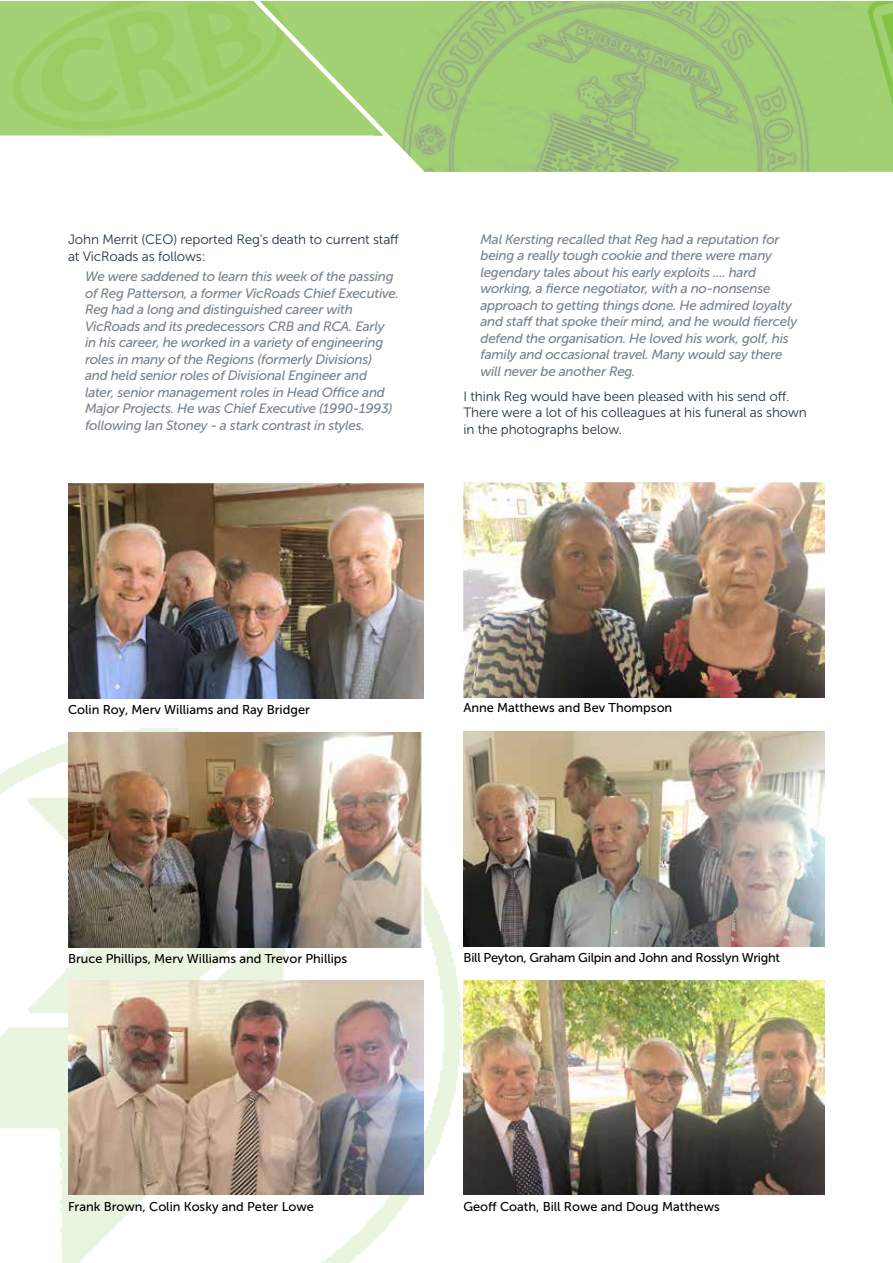
<style>
.page{position:relative;width:893px;height:1263px;background:#fff}
.page>*{position:absolute;margin:0;border:0;box-sizing:border-box;transform-origin:0 0}
.t1{font:italic 13.5px/16.5px "Museo Sans 500";letter-spacing:-.02em;color:#77848f}
.t2{font:13.5px/16.5px "Museo Sans 300";letter-spacing:-.01em;color:#243444}
.t3{font:12.75px "Museo Sans 500";color:#000}
.t4{font:12.75px "Museo Sans 500";letter-spacing:-.02em;color:#000}
</style>
<div class="page">
<svg style="left:0;top:1px;width:229px;height:135px;background:#9fd06e"></svg>
<img style="left:428px;top:1px;width:464px;height:171px">
<svg style="left:229px;top:1px;width:199px;height:171px"></svg>
<img style="left:0;top:728px;width:538px;height:535px">
<img style="left:68px;top:980px;width:355px;height:215px">
<img style="left:463px;top:483px;width:362px;height:214px">
<img style="left:68px;top:484px;width:355px;height:214px">
<img style="left:463px;top:731px;width:362px;height:215px">
<img style="left:68px;top:732px;width:355px;height:215px">
<img style="left:463px;top:980px;width:362px;height:215px">
<p class="t2" style="left:68px;top:231px;width:332px">John Merrit (CEO) reported Reg’s death to current staff at VicRoads as follows:</p>
<p class="t1" style="left:85px;top:268px;width:315px">We were saddened to learn this week of the passing of Reg Patterson, a former VicRoads Chief Executive.<br>Reg had a long and distinguished career with VicRoads and its predecessors CRB and RCA. Early in his career, he worked in a variety of engineering roles in many of the Regions (formerly Divisions)<br>and held senior roles of Divisional Engineer and later, senior management roles in Head Office and Major Projects. He was Chief Executive (1990-1993) following Ian Stoney - a stark contrast in styles.</p>
<p class="t1" style="left:480px;top:231px;width:318px">Mal Kersting recalled that Reg had a reputation for being a really tough cookie and there were many legendary tales about his early exploits .... hard working, a fierce negotiator, with a no-nonsense approach to getting things done. He admired loyalty and staff that spoke their mind, and he would fiercely defend the organisation. He loved his work, golf, his family and occasional travel. Many would say there will never be another Reg.</p>
<p class="t2" style="left:463px;top:388px;width:345px">I think Reg would have been pleased with his send off.<br>There were a lot of his colleagues at his funeral as shown in the photographs below.</p>
<p class="t3" style="left:68px;top:703px;width:243px">Colin Roy, Merv Williams and Ray Bridger</p>
<p class="t3" style="left:463px;top:701px;width:210px">Anne Matthews and Bev Thompson</p>
<p class="t3" style="left:68px;top:952px;width:281px">Bruce Phillips, Merv Williams and Trevor Phillips</p>
<p class="t4" style="left:463px;top:951px;width:318px">Bill Peyton, Graham Gilpin and John and Rosslyn Wright</p>
<p class="t3" style="left:68px;top:1199px;width:247px">Frank Brown, Colin Kosky and Peter Lowe</p>
<p class="t3" style="left:463px;top:1199px;width:258px">Geoff Coath, Bill Rowe and Doug Matthews</p>
</div>
